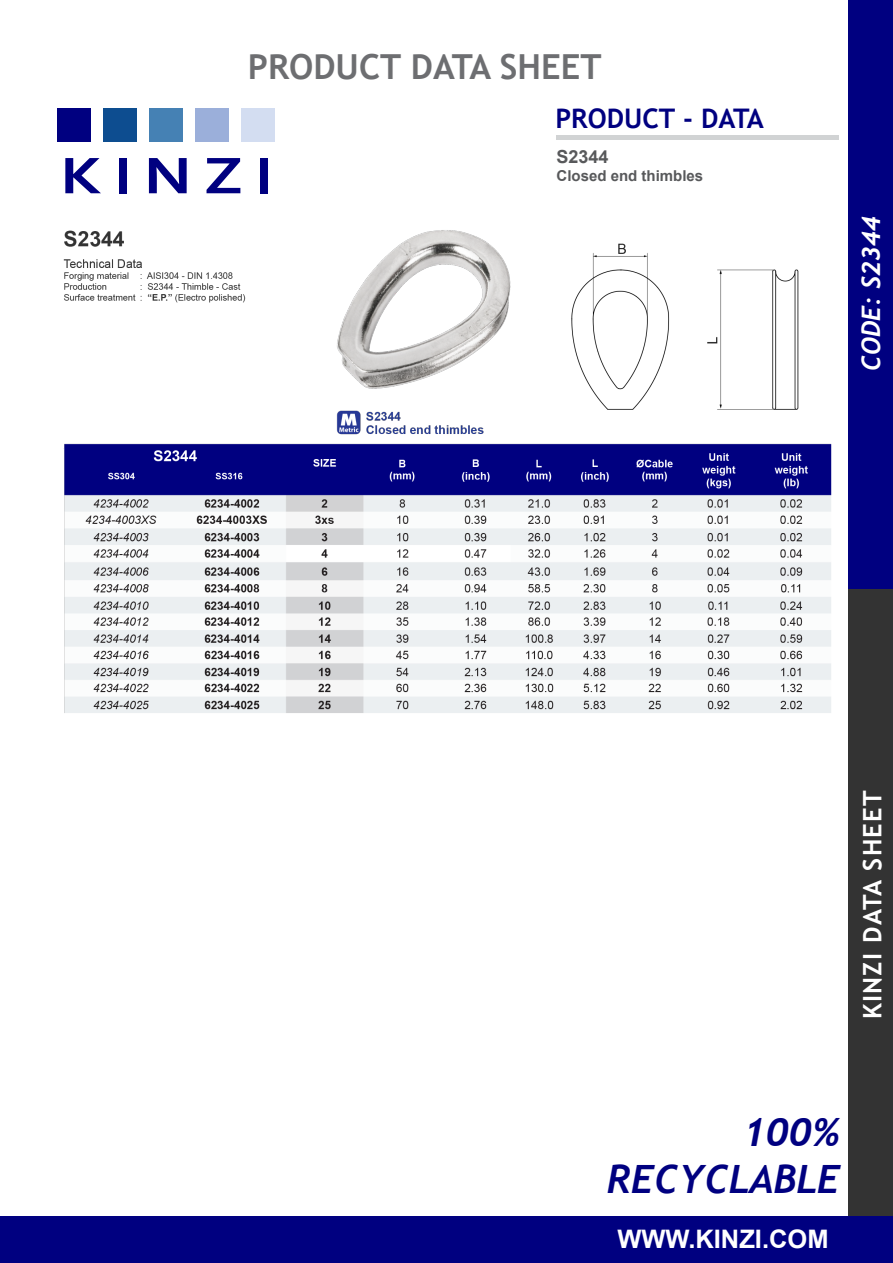
<style>
.page{position:relative;width:893px;height:1263px;background:#fff}
.page>*{position:absolute;margin:0;border:0;box-sizing:border-box;transform-origin:0 0}
.t1{font:italic 700 39px/46.8px "Trebuchet";color:#000080;text-align:right}
.t2{font:700 34.5px "Trebuchet MS";color:#6d6e71}
.t3{font:700 27px "Trebuchet MS";color:#000080}
.t4{font:700 25.5px "Trebuchet MS";letter-spacing:.05em;color:#fff}
.t5{font:700 25.5px "Arial";color:#fff}
.t6{font:italic 700 25.5px "Trebuchet";color:#fff}
.t7{font:700 18px "Arial";color:#58595b}
.t8{font:700 15px "Arial";color:#58595b}
</style>
<div class="page">
<div style="left:849px;top:589px;width:44px;height:627px;background:#333"></div>
<div style="left:849px;top:0;width:44px;height:589px;background:#000080"></div>
<div style="left:0;top:1216px;width:893px;height:47px;background:#000080"></div>
<div style="left:57px;top:108px;width:34px;height:33px;background:#000080"></div>
<div style="left:103px;top:108px;width:34px;height:33px;background:#0d4d90"></div>
<div style="left:149px;top:108px;width:34px;height:33px;background:#4581b4"></div>
<div style="left:195px;top:108px;width:33px;height:33px;background:#9bafda"></div>
<div style="left:241px;top:108px;width:33px;height:33px;background:#d3ddf1"></div>
<svg style="left:65px;top:158px;width:36px;height:35px"></svg>
<div style="left:119px;top:158px;width:8px;height:35px;background:#000080"></div>
<svg style="left:149px;top:158px;width:38px;height:35px"></svg>
<svg style="left:207px;top:158px;width:33px;height:35px"></svg>
<div style="left:260px;top:158px;width:8px;height:35px;background:#000080"></div>
<div style="left:557px;top:135px;width:282px;height:5px;background:#d1d3d4"></div>
<img style="left:63px;top:230px;width:769px;height:483px">
<h2 class="t2" style="left:248px;top:46px;width:355px">PRODUCT DATA SHEET</h2>
<h3 class="t3" style="left:555px;top:101px;width:210px">PRODUCT - DATA</h3>
<p class="t7" style="left:556px;top:144px;width:54px">S2344</p>
<p class="t8" style="left:556px;top:165px;width:148px">Closed end thimbles</p>
<h3 class="t6" style="left:855px;top:371px;width:156px;rotate:-90deg">CODE: S2344</h3>
<h3 class="t4" style="left:856px;top:1019px;width:230px;rotate:-90deg">KINZI DATA SHEET</h3>
<h1 class="t1" style="left:607px;top:1109px;width:235px">100%<br>RECYCLABLE</h1>
<h3 class="t5" style="left:617px;top:1223px;width:213px">WWW.KINZI.COM</h3>
</div>
